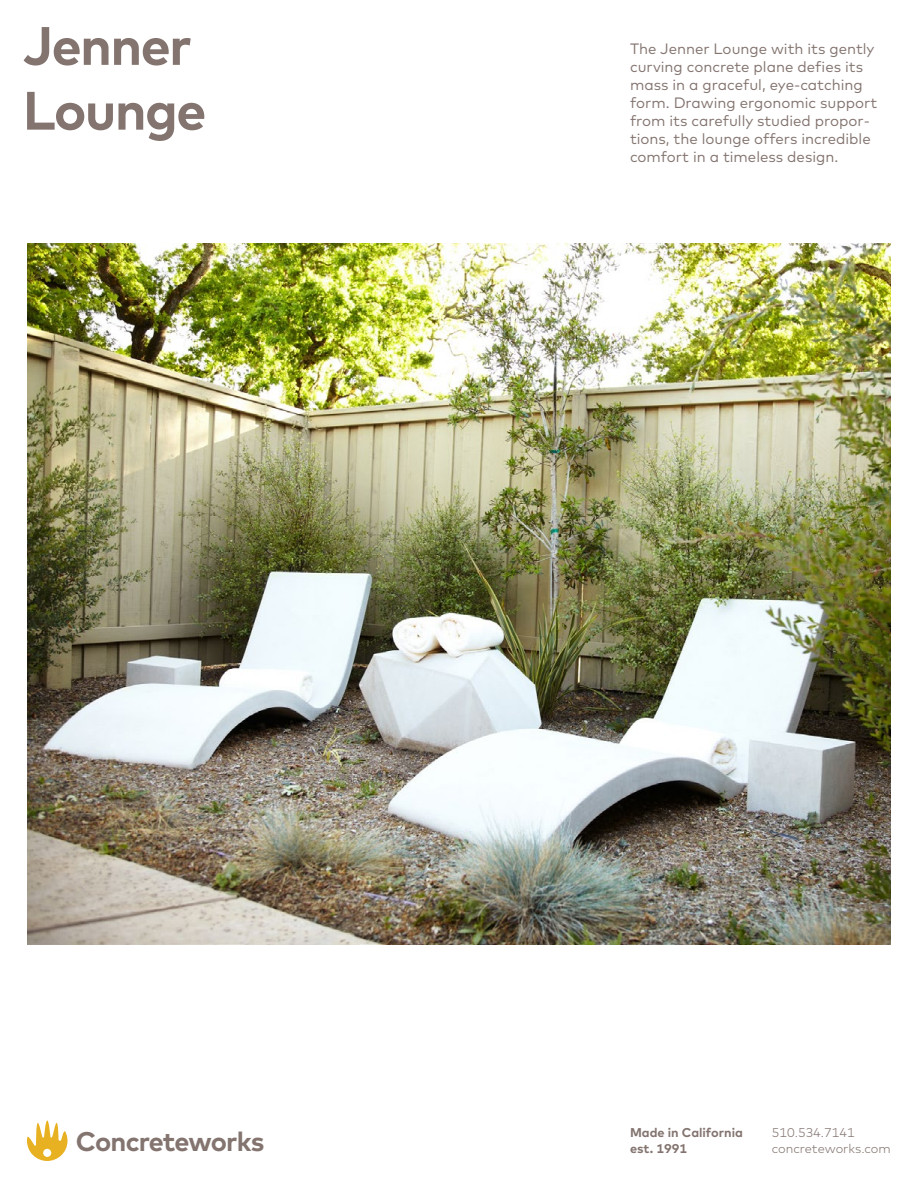
<style>
.page{position:relative;width:918px;height:1188px;background:#fff}
.page>*{position:absolute;margin:0;border:0;box-sizing:border-box;transform-origin:0 0}
.t1{font:700 54px/64.8px "Mark OT";letter-spacing:-.03em;color:#83746f}
.t2{font:700 27px "Mark OT";letter-spacing:-.035em;color:#83746f}
.t3{font:15px/18px "Mark OT";color:#83746f}
.t4{font:300 12.75px/16.5px "Mark OT";color:#83746f}
.t5{font:700 12.75px/16.5px "Mark OT";color:#83746f}
</style>
<div class="page">
<img style="left:27px;top:243px;width:864px;height:702px">
<svg style="left:27px;top:1120px;width:41px;height:41px"></svg>
<h1 class="t1" style="left:23px;top:12px;width:185px">Jenner<br>Lounge</h1>
<p class="t3" style="left:630px;top:40px;width:249px">The Jenner Lounge with its gently curving concrete plane defies its mass in a graceful, eye-catching form. Drawing ergonomic support from its carefully studied propor&shy;tions, the lounge offers incredible comfort in a timeless design.</p>
<h2 class="t2" style="left:76px;top:1124px;width:190px">Concreteworks</h2>
<p class="t5" style="left:630px;top:1124px;width:114px">Made in California est. 1991</p>
<p class="t4" style="left:772px;top:1124px;width:121px">510.534.7141 concreteworks.com</p>
</div>
